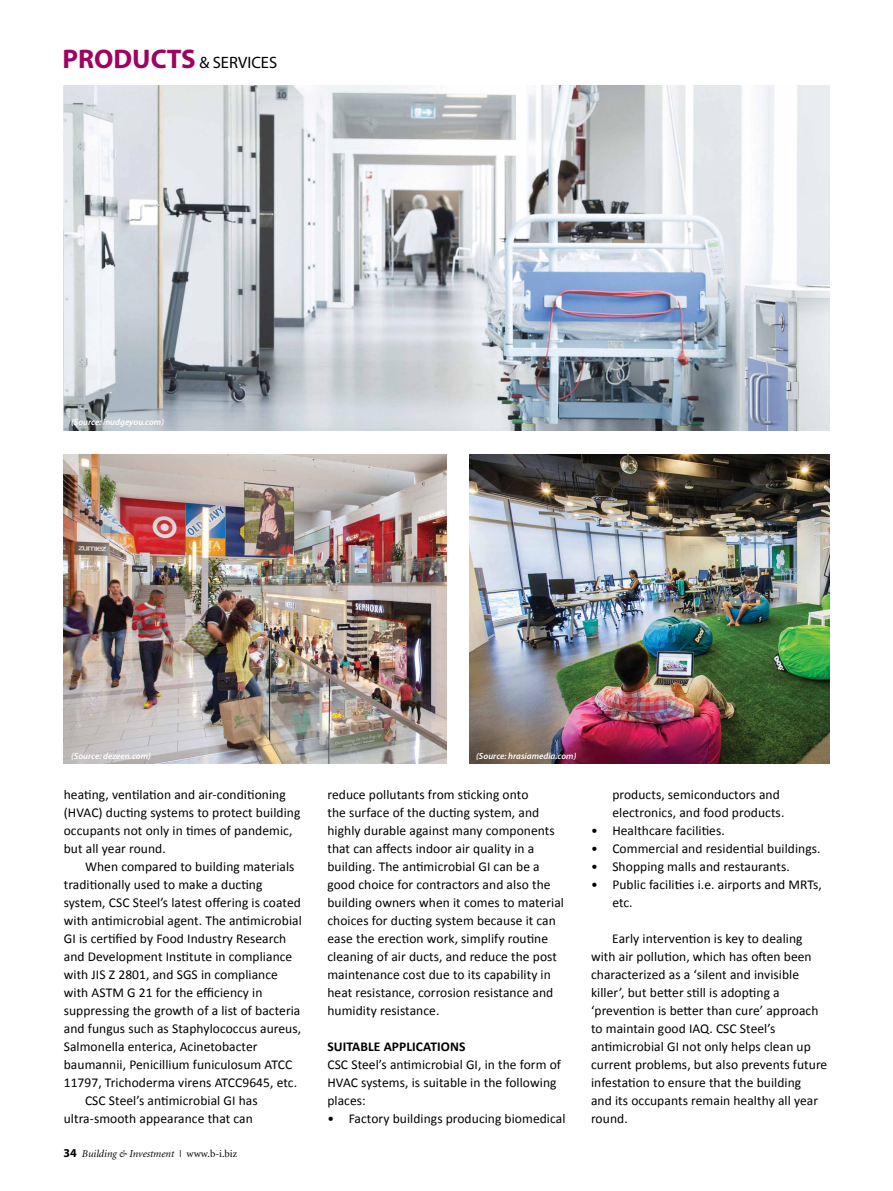
<style>
.page{position:relative;width:893px;height:1191px;background:#fff}
.page>*{position:absolute;margin:0;border:0;box-sizing:border-box;transform-origin:0 0}
.t1{font:16.5px "Myriad";color:#000}
.t2{font:13.5px/18px "Calibri";letter-spacing:.005em;color:#000}
.t3{font:700 13.5px "Calibri";letter-spacing:.005em;color:#000}
.t4{font:italic 10.5px "Minion";color:#000}
.t5{font:italic 600 9px "Myriad Pro";color:#fff}
.s1{font-weight:700;font-size:27px;color:#9d035f}
.s2{font-family:"Myriad";font-weight:700;font-style:normal;font-size:12px}
.s3{font-style:normal}
</style>
<div class="page">
<img style="left:64px;top:86px;width:765px;height:344px">
<img style="left:64px;top:454px;width:382px;height:310px">
<img style="left:469px;top:454px;width:360px;height:310px">
<p class="t1" style="left:63px;top:54px;width:216px"><span class="s1">PRODUCTS</span> &amp; SERVICES</p>
<p class="t5" style="left:71px;top:416px;width:94px">(Source: inudgeyou.com)</p>
<p class="t5" style="left:71px;top:749px;width:81px">(Source: dezeen.com)</p>
<p class="t5" style="left:476px;top:749px;width:102px">(Source: hrasiamedia.com)</p>
<p class="t2" style="left:64px;top:785px;width:238px">heating, ventilation and air-conditioning (HVAC) ducting systems to protect building occupants not only in times of pandemic, but all year round.</p>
<p class="t2" style="left:85px;top:857px;width:211px">When compared to building materials</p>
<p class="t2" style="left:64px;top:875px;width:200px">traditionally used to make a ducting</p>
<p class="t2" style="left:64px;top:893px;width:239px">system, CSC Steel’s latest offering is coated</p>
<p class="t2" style="left:64px;top:911px;width:240px">with antimicrobial agent. The antimicrobial</p>
<p class="t2" style="left:64px;top:929px;width:224px">GI is certified by Food Industry Research</p>
<p class="t2" style="left:64px;top:947px;width:230px">and Development Institute in compliance</p>
<p class="t2" style="left:64px;top:965px;width:216px">with JIS Z 2801, and SGS in compliance</p>
<p class="t2" style="left:64px;top:983px;width:200px">with ASTM G 21 for the efficiency in</p>
<p class="t2" style="left:64px;top:1001px;width:238px">suppressing the growth of a list of bacteria</p>
<p class="t2" style="left:64px;top:1019px;width:239px">and fungus such as Staphylococcus aureus,</p>
<p class="t2" style="left:64px;top:1037px;width:195px">Salmonella enterica, Acinetobacter</p>
<p class="t2" style="left:64px;top:1055px;width:230px">baumannii, Penicillium funiculosum ATCC</p>
<p class="t2" style="left:64px;top:1073px;width:235px">11797, Trichoderma virens ATCC9645, etc.</p>
<p class="t2" style="left:85px;top:1091px;width:174px">CSC Steel’s antimicrobial GI has</p>
<p class="t2" style="left:64px;top:1109px;width:191px">ultra-smooth appearance that can</p>
<p class="t4" style="left:63px;top:1148px;width:175px"><span class="s2">34</span> Building &amp; Investment <span class="s3">| www.b-i.biz</span></p>
<p class="t2" style="left:327px;top:785px;width:238px">reduce pollutants from sticking onto<br>the surface of the ducting system, and highly durable against many components that can affects indoor air quality in a building. The antimicrobial GI can be a good choice for contractors and also the building owners when it comes to material choices for ducting system because it can ease the erection work, simplify routine cleaning of air ducts, and reduce the post maintenance cost due to its capability in heat resistance, corrosion resistance and humidity resistance.</p>
<p class="t3" style="left:327px;top:1037px;width:139px">SUITABLE APPLICATIONS</p>
<p class="t2" style="left:327px;top:1055px;width:235px">CSC Steel’s antimicrobial GI, in the form of<br>HVAC systems, is suitable in the following places:</p>
<p class="t2" style="left:327px;top:1109px;width:240px">• Factory buildings producing biomedical</p>
<p class="t2" style="left:612px;top:785px;width:174px">products, semiconductors and electronics, and food products.</p>
<p class="t2" style="left:591px;top:821px;width:135px">• Healthcare facilities.</p>
<p class="t2" style="left:591px;top:839px;width:231px">• Commercial and residential buildings.</p>
<p class="t2" style="left:591px;top:857px;width:200px">• Shopping malls and restaurants.</p>
<p class="t2" style="left:612px;top:875px;width:211px;text-indent:-21px">• Public facilities i.e. airports and MRTs, etc.</p>
<p class="t2" style="left:591px;top:929px;width:238px;text-indent:21px">Early intervention is key to dealing with air pollution, which has often been characterized as a ‘silent and invisible killer’, but better still is adopting a ‘prevention is better than cure’ approach to maintain good IAQ. CSC Steel’s antimicrobial GI not only helps clean up current problems, but also prevents future infestation to ensure that the building<br>and its occupants remain healthy all year round.</p>
</div>
